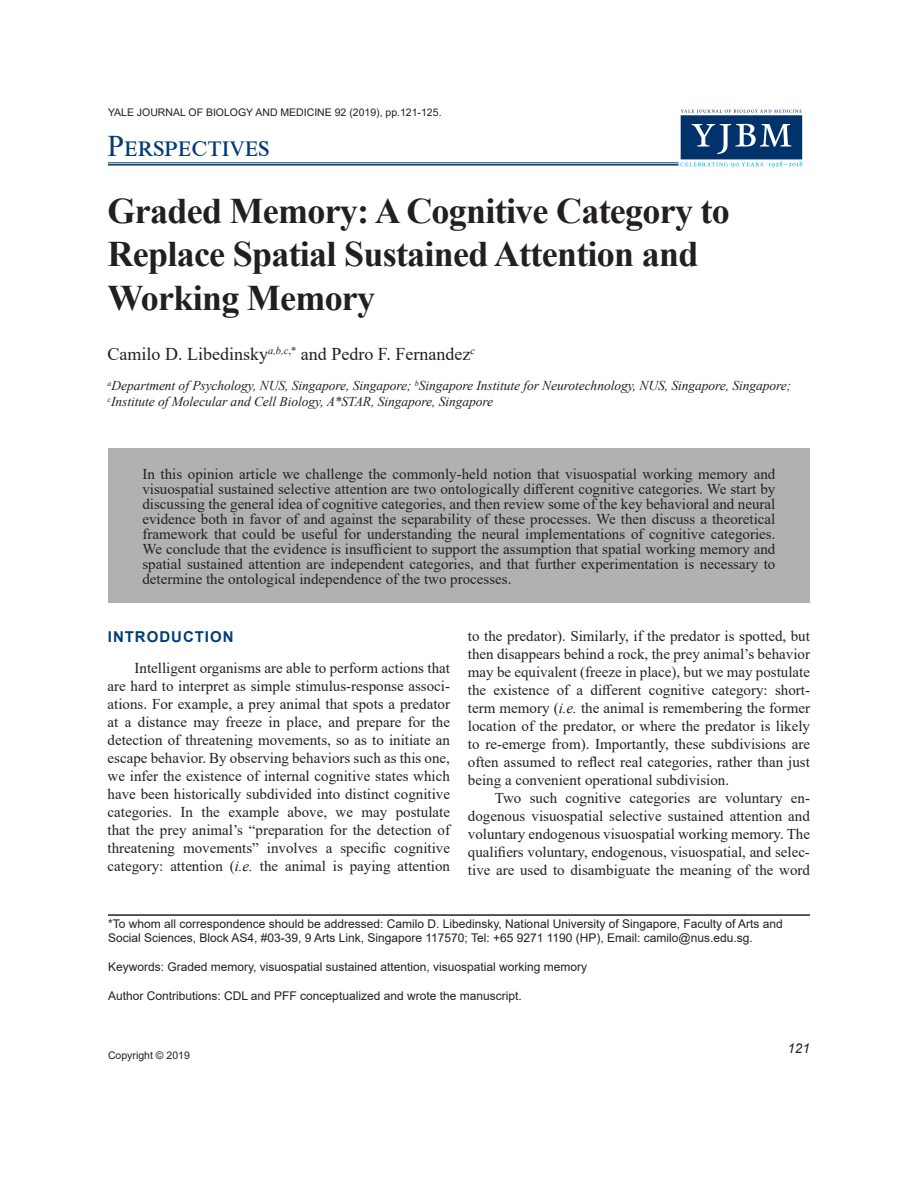
<style>
.page{position:relative;width:918px;height:1188px;background:#fff}
.page>*{position:absolute;margin:0;border:0;box-sizing:border-box;transform-origin:0 0}
.t1{font:700 36px/43.2px "Times New Roman";letter-spacing:-.02em;color:#231f20}
.t2{font:30px "Times New Roman";color:#013c76}
.t3{font:18px "Times New Roman";color:#231f20}
.t4{font:15px/18px "Times New Roman";color:#231f20;text-align:justify}
.t5{font:700 15px "Arial";letter-spacing:.065em;color:#003d76}
.t6{font:italic 13.5px/16.2px "Times New Roman";letter-spacing:-.005em;color:#231f20}
.t7{font:italic 13.5px "Arial";color:#231f20}
.t8{font:12px/14.4px "Arial";color:#231f20}
.t9{font:10.5px "Arial";color:#231f20}
.s1{font-style:italic}
</style>
<div class="page">
<svg style="left:680px;top:110px;width:122px;height:58px"></svg>
<hr style="left:108px;top:163px;width:571px;height:1px;background:#013c76">
<hr style="left:108px;top:164px;width:571px;height:2px;background:#013c76">
<div style="left:108px;top:448px;width:702px;height:155px;background:#b2b1b1"></div>
<hr style="left:108px;top:914px;width:702px;height:2px;background:#231f20">
<p class="t9" style="left:108px;top:105px;width:335px">YALE JOURNAL OF BIOLOGY AND MEDICINE 92 (2019), pp.121-125.</p>
<h2 class="t2" style="left:108px;top:124px;width:163px">Perspectives</h2>
<h1 class="t1" style="left:108px;top:188px;width:624px">Graded Memory: A Cognitive Category to<br>Replace Spatial Sustained Attention and<br>Working Memory</h1>
<p class="t3" style="left:108px;top:342px;width:369px">Camilo D. Libedinsky<sup>a,b,c</sup><sup>,*</sup> and Pedro F. Fernandez<sup>c</sup></p>
<p class="t6" style="left:108px;top:377px;width:685px"><sup>a</sup>Department of Psychology, NUS, Singapore, Singapore; <sup>b</sup>Singapore Institute for Neurotechnology, NUS, Singapore, Singapore; <sup>c</sup>Institute of Molecular and Cell Biology, A*STAR, Singapore, Singapore</p>
<p class="t4" style="left:142px;top:466px;width:635px;line-height:15px">In this opinion article we challenge the commonly-held notion that visuospatial working memory and visuospatial sustained selective attention are two ontologically different cognitive categories. We start by discussing the general idea of cognitive categories, and then review some of the key behavioral and neural evidence both in favor of and against the separability of these processes. We then discuss a theoretical framework that could be useful for understanding the neural implementations of cognitive categories.<br>We conclude that the evidence is insufficient to support the assumption that spatial working memory and spatial sustained attention are independent categories, and that further experimentation is necessary to determine the ontological independence of the two processes.</p>
<p class="t5" style="left:108px;top:626px;width:127px">INTRODUCTION</p>
<p class="t4" style="left:108px;top:659px;width:344px;text-indent:27px">Intelligent organisms are able to perform actions that are hard to interpret as simple stimulus-response associ&shy;ations. For example, a prey animal that spots a predator at a distance may freeze in place, and prepare for the detection of threatening movements, so as to initiate an escape behavior. By observing behaviors such as this one, we infer the existence of internal cognitive states which have been historically subdivided into distinct cognitive categories. In the example above, we may postulate that the prey animal’s “preparation for the detection of threatening movements” involves a specific cognitive category: attention (<span class="s1">i.e.</span> the animal is paying attention</p>
<p class="t4" style="left:468px;top:627px;width:344px">to the predator). Similarly, if the predator is spotted, but then disappears behind a rock, the prey animal’s behavior may be equivalent (freeze in place), but we may postulate the existence of a different cognitive category: short&shy;term memory (<span class="s1">i.e.</span> the animal is remembering the former location of the predator, or where the predator is likely to re-emerge from). Importantly, these subdivisions are often assumed to reflect real categories, rather than just being a convenient operational subdivision.</p>
<p class="t4" style="left:468px;top:789px;width:344px;text-indent:27px">Two such cognitive categories are voluntary en&shy;dogenous visuospatial selective sustained attention and voluntary endogenous visuospatial working memory. The qualifiers voluntary, endogenous, visuospatial, and selec&shy;tive are used to disambiguate the meaning of the word</p>
<p class="t8" style="left:108px;top:916px;width:676px">*To whom all correspondence should be addressed: Camilo D. Libedinsky, National University of Singapore, Faculty of Arts and<br>Social Sciences, Block AS4, #03-39, 9 Arts Link, Singapore 117570; Tel: +65 9271 1190 (HP), Email: camilo@nus.edu.sg.</p>
<p class="t8" style="left:108px;top:960px;width:481px">Keywords: Graded memory, visuospatial sustained attention, visuospatial working memory</p>
<p class="t8" style="left:108px;top:988px;width:415px">Author Contributions: CDL and PFF conceptualized and wrote the manuscript.</p>
<p class="t9" style="left:108px;top:1048px;width:83px">Copyright © 2019</p>
<p class="t7" style="left:787px;top:1040px;width:24px">121</p>
</div>
